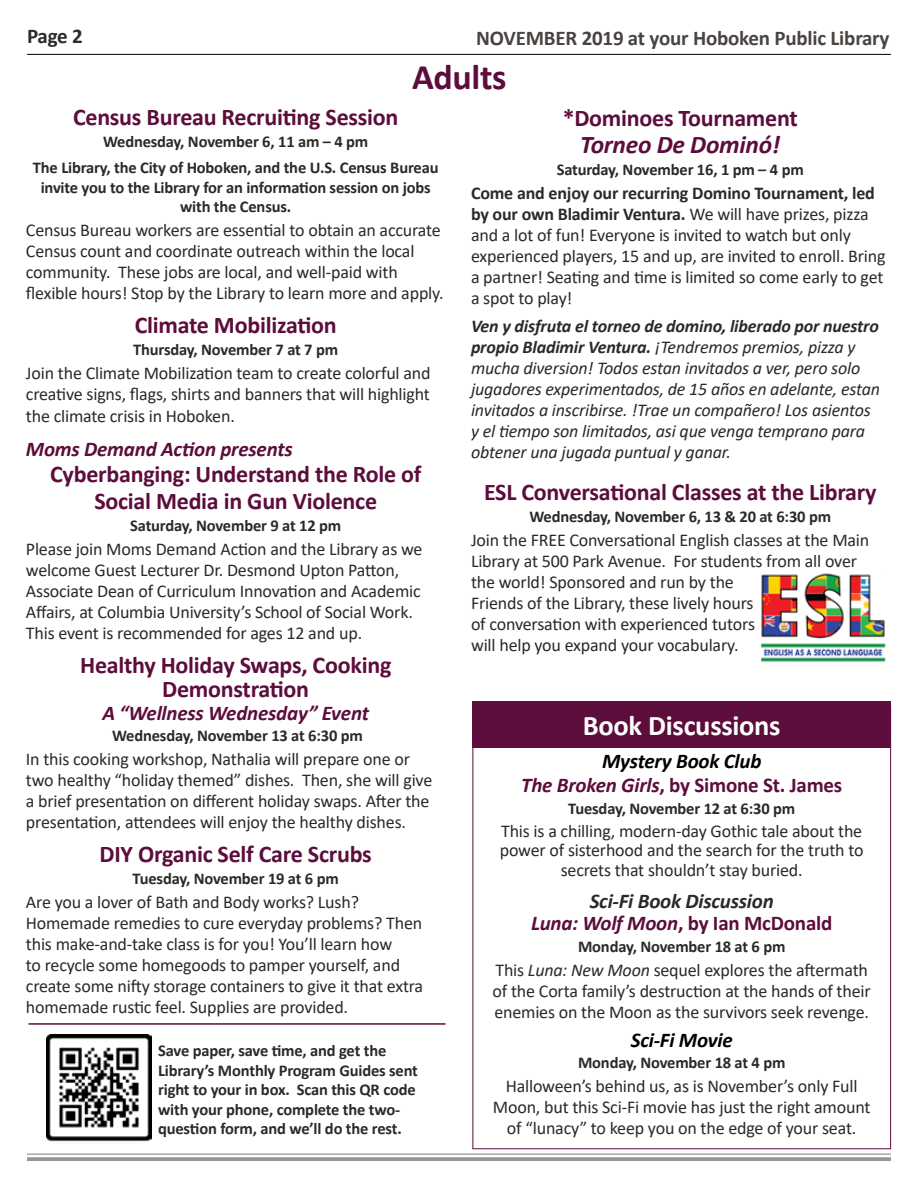
<style>
.page{position:relative;width:918px;height:1188px;background:#fff}
.page>*{position:absolute;margin:0;border:0;box-sizing:border-box;transform-origin:0 0}
.t1{font:700 36px "Calibri";letter-spacing:-.01em;color:#5c0d3c}
.t2{font:700 28.5px "Calibri";letter-spacing:-.01em;color:#fff}
.t3{font:italic 700 25.5px "Calibri";letter-spacing:-.01em;color:#5c0d3c}
.t4{font:700 24px/27px "Calibri";letter-spacing:-.01em;color:#5c0d3c;text-align:center}
.t5{font:italic 700 21px "Calibri";letter-spacing:-.01em;color:#5c0d3c}
.t6{font:italic 700 21px/22.5px "Calibri";letter-spacing:-.01em;color:#2c2926;text-align:center}
.t7{font:700 21px/24.3px "Calibri";letter-spacing:-.01em;color:#5c0d3c;text-align:center}
.t8{font:700 21px "Calibri";letter-spacing:-.01em;color:#494441}
.t9{font:italic 700 21px "Calibri";letter-spacing:-.01em;color:#000}
.t10{font:700 21px "Calibri";color:#2c2926}
.t11{font:18px/21px "Calibri";letter-spacing:-.01em;color:#2c2926}
.t12{font:italic 18px/21px "Calibri";letter-spacing:-.01em;color:#2c2926}
.t13{font:700 16.5px/19.5px "Calibri";letter-spacing:-.01em;color:#2c2926;text-align:center}
.s1{font-weight:700}
.s2{font-style:italic;color:#000}
.s3{font-style:italic}
.s4{color:#5c0d3c}
.s5{font-style:normal;color:#5c0d3c}
</style>
<div class="page">
<hr style="left:27px;top:1153px;width:864px;height:2px;background:#939598">
<svg style="left:27px;top:1157px;width:864px;height:4px;background:#999b9e"></svg>
<hr style="left:27px;top:54px;width:864px;height:1px;background:#000">
<hr style="left:28px;top:1023px;width:418px;height:2px;background:#5c0d3c">
<div style="left:472px;top:701px;width:419px;height:46px;background:#5c0d3c"></div>
<img style="left:760px;top:573px;width:126px;height:89px">
<img style="left:46px;top:1035px;width:106px;height:107px">
<p class="t10" style="left:27px;top:21px;width:57px">Page 2</p>
<p class="t8" style="left:476px;top:23px;width:415px">NOVEMBER 2019 at your Hoboken Public Library</p>
<h1 class="t1" style="left:412px;top:52px;width:96px">Adults</h1>
<h3 class="t4" style="left:73px;top:103px;width:327px">Census Bureau Recruiting Session</h3>
<p class="t13" style="left:33px;top:128px;width:407px;line-height:26.2px">Wednesday, November 6, 11 am – 4 pm<br>The Library, the City of Hoboken, and the U.S. Census Bureau</p>
<p class="t13" style="left:41px;top:177px;width:392px">invite you to the Library for an information session on jobs with the Census.</p>
<p class="t11" style="left:26px;top:219px;width:419px">Census Bureau workers are essential to obtain an accurate Census count and coordinate outreach within the local community. These jobs are local, and well-paid with flexible hours! Stop by the Library to learn more and apply.</p>
<h3 class="t4" style="left:135px;top:311px;width:204px">Climate Mobilization</h3>
<p class="t13" style="left:133px;top:339px;width:206px">Thursday, November 7 at 7 pm</p>
<p class="t11" style="left:26px;top:362px;width:406px;line-height:21.8px;text-align:justify">Join the Climate Mobilization team to create colorful and creative signs, flags, shirts and banners that will highlight the climate crisis in Hoboken.</p>
<p class="t5" style="left:26px;top:434px;width:268px">Moms Demand Action presents</p>
<h3 class="t4" style="left:50px;top:461px;width:373px">Cyberbanging: Understand the Role of<br>Social Media in Gun Violence</h3>
<p class="t13" style="left:130px;top:516px;width:213px">Saturday, November 9 at 12 pm</p>
<p class="t11" style="left:26px;top:538px;width:398px">Please join Moms Demand Action and the Library as we welcome Guest Lecturer Dr. Desmond Upton Patton, Associate Dean of Curriculum Innovation and Academic Affairs, at Columbia University’s School of Social Work.<br>This event is recommended for ages 12 and up.</p>
<h3 class="t4" style="left:80px;top:653px;width:313px;line-height:24px">Healthy Holiday Swaps, Cooking<br>Demonstration</h3>
<p class="t5" style="left:102px;top:698px;width:268px">A “Wellness Wednesday” Event</p>
<p class="t13" style="left:112px;top:726px;width:252px">Wednesday, November 13 at 6:30 pm</p>
<p class="t11" style="left:26px;top:749px;width:408px">In this cooking workshop, Nathalia will prepare one or two healthy “holiday themed” dishes. Then, she will give a brief presentation on different holiday swaps. After the presentation, attendees will enjoy the healthy dishes.</p>
<h3 class="t4" style="left:100px;top:840px;width:274px">DIY Organic Self Care Scrubs</h3>
<p class="t13" style="left:133px;top:868px;width:208px">Tuesday, November 19 at 6 pm</p>
<p class="t11" style="left:26px;top:891px;width:399px">Are you a lover of Bath and Body works? Lush?<br>Homemade remedies to cure everyday problems? Then this make-and-take class is for you! You’ll learn how<br>to recycle some homegoods to pamper yourself, and create some nifty storage containers to give it that extra homemade rustic feel. Supplies are provided.</p>
<p class="t13" style="left:158px;top:1041px;width:261px;text-align:left">Save paper, save time, and get the Library’s Monthly Program Guides sent right to your in box. Scan this QR code with your phone, complete the two&shy;question form, and we’ll do the rest.</p>
<h3 class="t4" style="left:563px;top:104px;width:237px">*Dominoes Tournament</h3>
<h3 class="t3" style="left:580px;top:127px;width:202px">Torneo De Dominó!</h3>
<p class="t13" style="left:557px;top:159px;width:249px">Saturday, November 16, 1 pm – 4 pm</p>
<p class="t11" style="left:471px;top:182px;width:416px"><span class="s1">Come and enjoy our recurring Domino Tournament, led by our own Bladimir Ventura.</span> We will have prizes, pizza and a lot of fun! Everyone is invited to watch but only experienced players, 15 and up, are invited to enroll. Bring a partner! Seating and time is limited so come early to get a spot to play!</p>
<p class="t12" style="left:471px;top:314px;width:411px"><span class="s1">Ven y disfruta el torneo de domino, liberado por nuestro propio Bladimir Ventura.</span> ¡Tendremos premios, pizza y mucha diversion! Todos estan invitados a ver, pero solo jugadores experimentados, de 15 años en adelante, estan invitados a inscribirse. !Trae un compañero! Los asientos y el tiempo son limitados, asi que venga temprano para obtener una jugada puntual y ganar.</p>
<h3 class="t4" style="left:484px;top:478px;width:394px">ESL Conversational Classes at the Library</h3>
<p class="t13" style="left:529px;top:506px;width:303px">Wednesday, November 6, 13 &amp; 20 at 6:30 pm</p>
<p class="t11" style="left:471px;top:529px;width:400px">Join the FREE Conversational English classes at the Main Library at 500 Park Avenue. For students from all over the world! Sponsored and run by the<br>Friends of the Library, these lively hours<br>of conversation with experienced tutors<br>will help you expand your vocabulary.</p>
<h2 class="t2" style="left:583px;top:705px;width:199px">Book Discussions</h2>
<p class="t7" style="left:521px;top:748px;width:323px"><span class="s2">Mystery Book Club<br></span><span class="s3">The Broken Girls</span>, by Simone St. James</p>
<p class="t13" style="left:568px;top:798px;width:228px">Tuesday, November 12 at 6:30 pm</p>
<p class="t11" style="left:500px;top:820px;width:365px;line-height:19.5px;text-align:center">This is a chilling, modern-day Gothic tale about the power of sisterhood and the search for the truth to secrets that shouldn’t stay buried.</p>
<p class="t6" style="left:531px;top:889px;width:303px">Sci-Fi Book Discussion<br><span class="s4">Luna: Wolf Moon</span><span class="s5">, by Ian McDonald</span></p>
<p class="t13" style="left:578px;top:937px;width:209px">Monday, November 18 at 6 pm</p>
<p class="t11" style="left:493px;top:959px;width:380px">This <span class="s3">Luna: New Moon</span> sequel explores the aftermath of the Corta family’s destruction at the hands of their enemies on the Moon as the survivors seek revenge.</p>
<p class="t9" style="left:631px;top:1026px;width:103px">Sci-Fi Movie</p>
<p class="t13" style="left:578px;top:1052px;width:209px">Monday, November 18 at 4 pm</p>
<p class="t11" style="left:493px;top:1075px;width:379px;text-align:center">Halloween’s behind us, as is November’s only Full<br>Moon, but this Sci-Fi movie has just the right amount of “lunacy” to keep you on the edge of your seat.</p>
</div>
